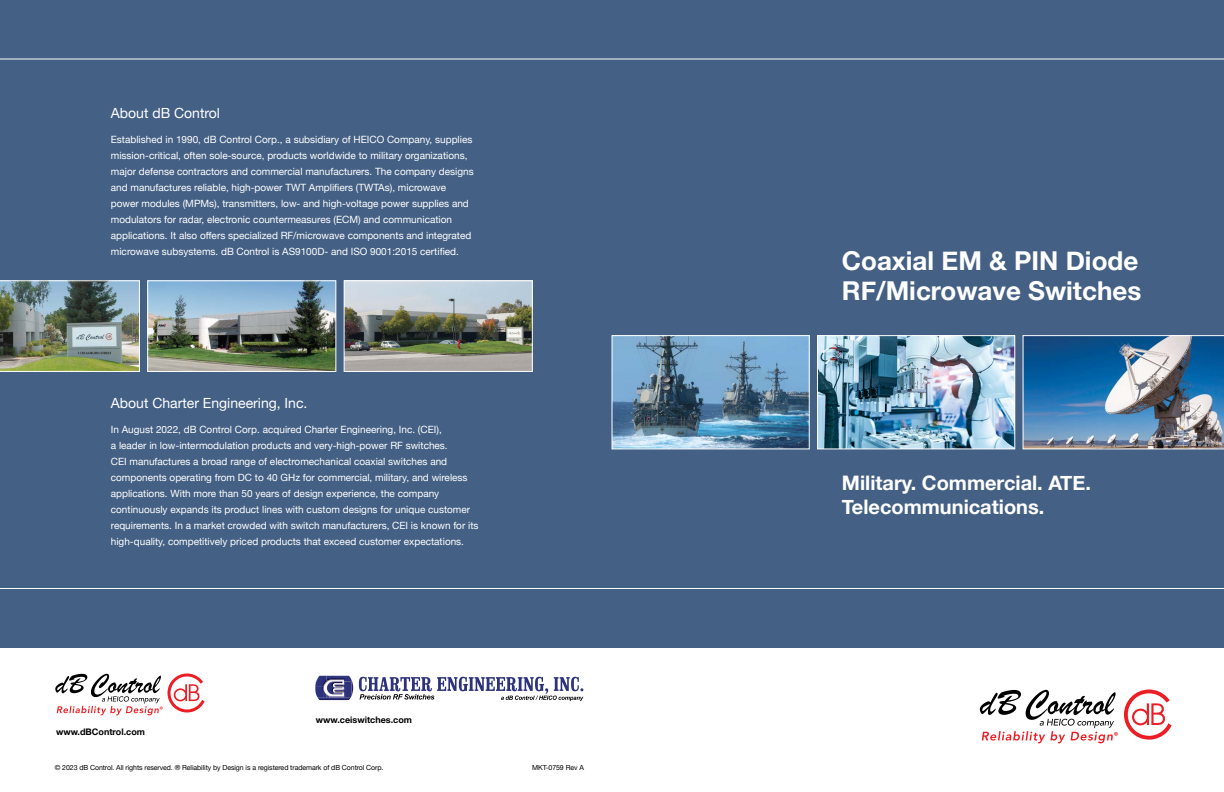
<style>
.page{position:relative;width:1224px;height:792px;background:#fff}
.page>*{position:absolute;margin:0;border:0;box-sizing:border-box;transform-origin:0 0}
.t1{font:700 26px/30px "Helvetica Neue";color:#fff}
.t2{font:700 20px/24px "Helvetica Neue";color:#fff}
.t3{font:14px "Helvetica Neue";color:#fff}
.t4{font:10px/16px "Helvetica Neue";color:#fff}
.t5{font:700 9px "Helvetica Neue";color:#000}
.t6{font:7px "Helvetica Neue";letter-spacing:-.01em;color:#000}
</style>
<div class="page">
<div style="left:0;top:0;width:1224px;height:648px;background:#446084"></div>
<hr style="left:0;top:59px;width:1224px;height:1px;background:#fff">
<hr style="left:0;top:588px;width:1224px;height:1px;background:#fff">
<svg style="left:1124px;top:690px;width:48px;height:50px"></svg>
<svg style="left:980px;top:690px;width:138px;height:53px"></svg>
<svg style="left:359px;top:677px;width:224px;height:24px"></svg>
<svg style="left:315px;top:675px;width:38px;height:26px"></svg>
<img style="left:327px;top:681px;width:15px;height:13px">
<svg style="left:55px;top:673px;width:150px;height:42px"></svg>
<img style="left:819px;top:337px;width:194px;height:110px">
<div style="left:817px;top:335px;width:198px;height:114px;border:1px solid #fff"></div>
<img style="left:1023px;top:335px;width:201px;height:114px">
<img style="left:614px;top:337px;width:194px;height:110px">
<div style="left:612px;top:335px;width:198px;height:114px;border:1px solid #fff"></div>
<img style="left:0;top:280px;width:140px;height:92px">
<img style="left:149px;top:282px;width:185px;height:88px">
<div style="left:147px;top:280px;width:189px;height:92px;border:1px solid #fff"></div>
<img style="left:346px;top:282px;width:185px;height:88px">
<div style="left:344px;top:280px;width:189px;height:92px;border:1px solid #fff"></div>
<h3 class="t3" style="left:111px;top:103px;width:111px">About dB Control</h3>
<p class="t4" style="left:111px;top:132px;width:364px">Established in 1990, dB Control Corp., a subsidiary of HEICO Company, supplies mission-critical, often sole-source, products worldwide to military organizations, major defense contractors and commercial manufacturers. The company designs and manufactures reliable, high-power TWT Amplifiers (TWTAs), microwave power modules (MPMs), transmitters, low- and high-voltage power supplies and modulators for radar, electronic countermeasures (ECM) and communication applications. It also offers specialized RF/microwave components and integrated microwave subsystems. dB Control is AS9100D- and ISO 9001:2015 certified.</p>
<h3 class="t3" style="left:111px;top:393px;width:198px">About Charter Engineering, Inc.</h3>
<p class="t4" style="left:111px;top:422px;width:369px">In August 2022, dB Control Corp. acquired Charter Engineering, Inc. (CEI),<br>a leader in low-intermodulation products and very-high-power RF switches.<br>CEI manufactures a broad range of electromechanical coaxial switches and components operating from DC to 40 GHz for commercial, military, and wireless applications. With more than 50 years of design experience, the company continuously expands its product lines with custom designs for unique customer requirements. In a market crowded with switch manufacturers, CEI is known for its high-quality, competitively priced products that exceed customer expectations.</p>
<p class="t5" style="left:56px;top:724px;width:90px">www.dBControl.com</p>
<p class="t5" style="left:316px;top:713px;width:98px">www.ceiswitches.com</p>
<p class="t6" style="left:55px;top:762px;width:330px">© 2023 dB Control. All rights reserved. ® Reliability by Design is a registered trademark of dB Control Corp.</p>
<p class="t6" style="left:532px;top:762px;width:53px">MKT-0759 Rev A</p>
<h1 class="t1" style="left:842px;top:247px;width:301px">Coaxial EM &amp; PIN Diode<br>RF/Microwave Switches</h1>
<h2 class="t2" style="left:842px;top:472px;width:251px">Military. Commercial. ATE.<br>Telecommunications.</h2>
</div>
